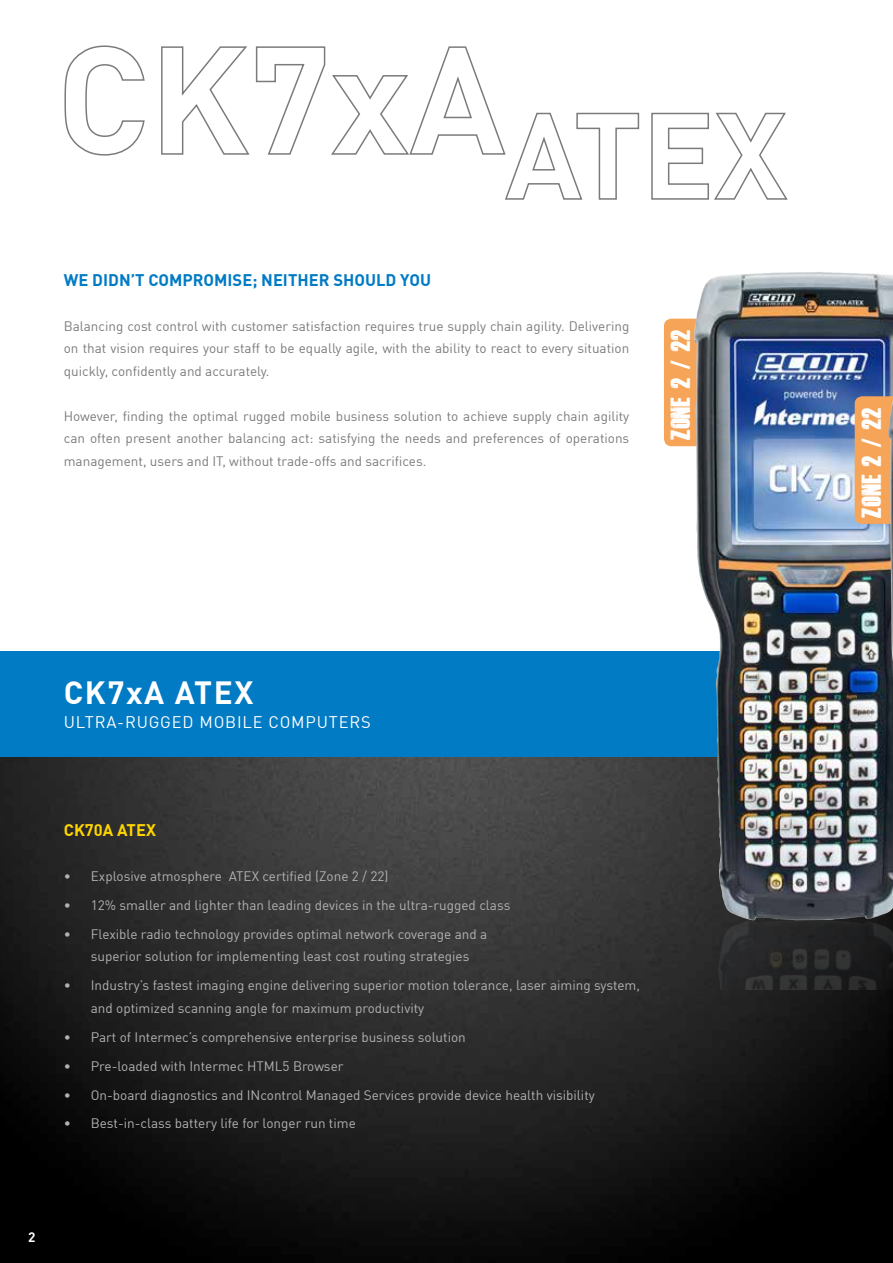
<style>
.page{position:relative;width:893px;height:1263px;background:#fff}
.page>*{position:absolute;margin:0;border:0;box-sizing:border-box;transform-origin:0 0}
.t1{font:700 31.5px "DIN Offc";letter-spacing:.05em;color:#fff}
.t2{font:18.9px "Dead Kansas";letter-spacing:-.025em;color:#fff}
.t3{font:700 16.5px "DIN Offc";color:#007bc4}
.t4{font:16.5px "DIN Offc";letter-spacing:.05em;color:#fff}
.t5{font:700 16.5px "DIN Offc";color:#ffd500}
.t6{font:13.5px/22.5px "DIN Offc";color:#b3b2b2}
.t7{font:13.5px/22.5px "DIN Offc";color:#7c7b7b;text-align:justify}
.t8{font:700 13.5px "DIN Offc";color:#fff}
</style>
<div class="page">
<img style="left:0;top:756px;width:893px;height:507px">
<div style="left:0;top:651px;width:893px;height:105px;background:#007bc4"></div>
<div style="left:664px;top:319px;width:58px;height:127px;background:#f6a458;border-radius:8px"></div>
<img style="left:694px;top:272px;width:199px;height:631px">
<div style="left:855px;top:396px;width:38px;height:128px;background:#f6a458"></div>
<img style="left:694px;top:903px;width:199px;height:86px">
<img style="left:888px;top:401px;width:5px;height:260px">
<img style="left:888px;top:1004px;width:5px;height:79px">
<svg style="left:64px;top:45px;width:81px;height:111px"></svg>
<svg style="left:161px;top:46px;width:479px;height:154px"></svg>
<svg style="left:651px;top:112px;width:137px;height:88px"></svg>
<p class="t3" style="left:64px;top:269px;width:369px">WE DIDN’T COMPROMISE; NEITHER SHOULD YOU</p>
<p class="t7" style="left:64px;top:314px;width:567px">Balancing cost control with customer satisfaction requires true supply chain agility. Delivering on that vision requires your staff to be equally agile, with the ability to react to every situation quickly, confidently and accurately.</p>
<p class="t7" style="left:64px;top:404px;width:567px">However, finding the optimal rugged mobile business solution to achieve supply chain agility can often present another balancing act: satisfying the needs and preferences of operations management, users and IT, without trade-offs and sacrifices.</p>
<h2 class="t2" style="left:671px;top:440px;width:111px;rotate:-90deg">Zone 2 / 22</h2>
<h1 class="t1" style="left:64px;top:672px;width:191px">CK7xA ATEX</h1>
<p class="t4" style="left:64px;top:711px;width:308px">ULTRA-RUGGED MOBILE COMPUTERS</p>
<p class="t5" style="left:64px;top:819px;width:94px">CK70A ATEX</p>
<p class="t6" style="left:64px;top:865px;width:326px">• Explosive atmosphere ATEX certified (Zone 2 / 22)</p>
<p class="t6" style="left:64px;top:894px;width:448px">• 12% smaller and lighter than leading devices in the ultra-rugged class</p>
<p class="t6" style="left:91px;top:922px;width:398px;text-indent:-27px">• Flexible radio technology provides optimal network coverage and a superior solution for implementing least cost routing strategies</p>
<p class="t6" style="left:91px;top:974px;width:551px;text-indent:-27px">• Industry’s fastest imaging engine delivering superior motion tolerance, laser aiming system, and optimized scanning angle for maximum productivity</p>
<p class="t6" style="left:64px;top:1025px;width:404px">• Part of Intermec’s comprehensive enterprise business solution</p>
<p class="t6" style="left:64px;top:1054px;width:281px">• Pre-loaded with Intermec HTML5 Browser</p>
<p class="t6" style="left:64px;top:1083px;width:533px">• On-board diagnostics and INcontrol Managed Services provide device health visibility</p>
<p class="t6" style="left:64px;top:1112px;width:294px">• Best-in-class battery life for longer run time</p>
<p class="t8" style="left:28px;top:1228px;width:9px">2</p>
<h2 class="t2" style="left:862px;top:518px;width:111px;rotate:-90deg">Zone 2 / 22</h2>
</div>
